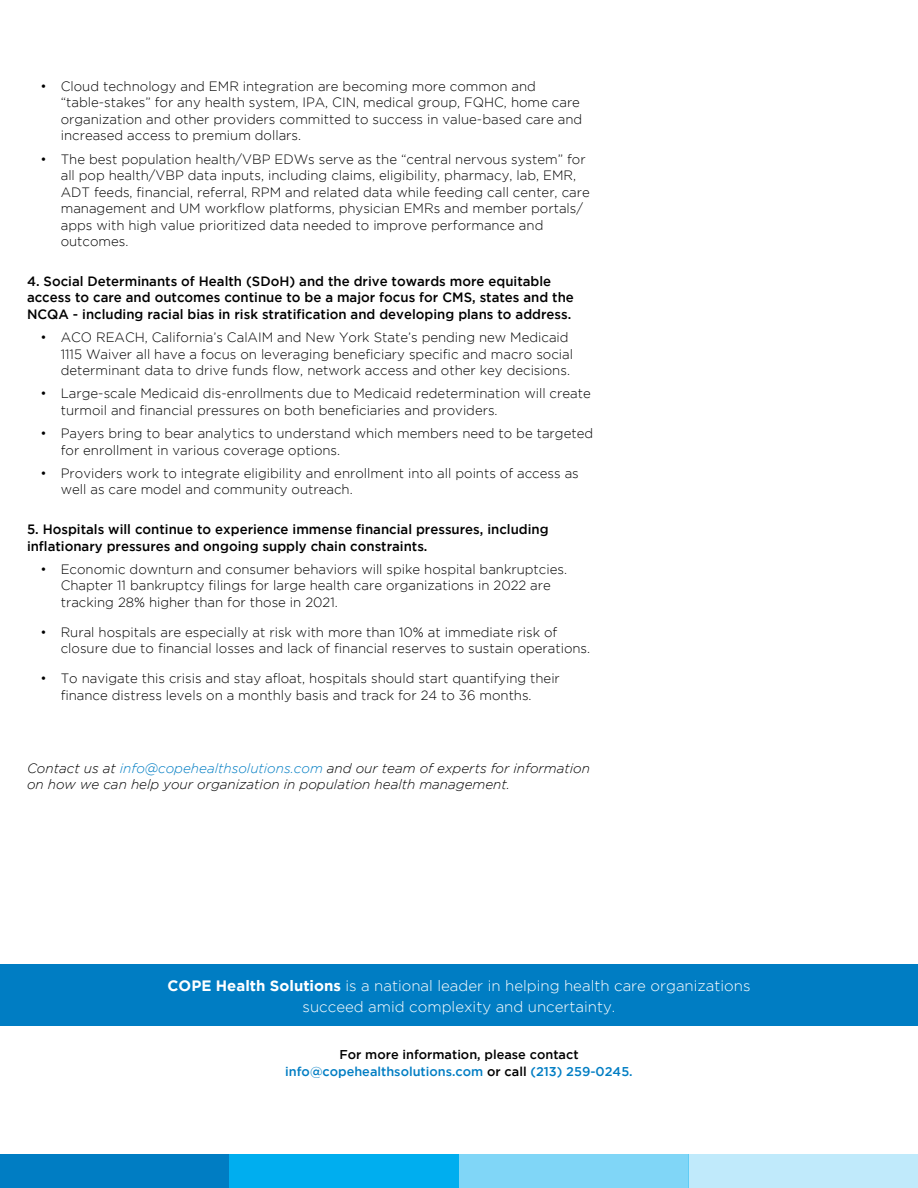
<style>
.page{position:relative;width:918px;height:1188px;background:#fff}
.page>*{position:absolute;margin:0;border:0;box-sizing:border-box;transform-origin:0 0}
.t1{font:300 15px/21px "Gotham";color:#fff;text-align:center}
.t2{font:300 13.5px/16.5px "Gotham";color:#000}
.t3{font:500 13.5px/16.5px "Gotham";color:#000}
.t4{font:italic 300 13.5px/16.5px "Gotham";color:#000}
.t5{font:500 12.75px/16.5px "Gotham";color:#007dc3;text-align:center}
.s1{color:#007dc3}
.s2{font-weight:700}
.s3{color:#000}
</style>
<div class="page">
<div style="left:0;top:1154px;width:230px;height:34px;background:#007dc3"></div>
<div style="left:459px;top:1154px;width:229px;height:34px;background:#80d6f7"></div>
<div style="left:230px;top:1154px;width:229px;height:34px;background:#00aeef"></div>
<div style="left:688px;top:1154px;width:230px;height:34px;background:#c0eafb"></div>
<div style="left:0;top:964px;width:918px;height:62px;background:#007dc3"></div>
<p class="t2" style="left:61px;top:78px;width:523px;text-indent:-20px">• Cloud technology and EMR integration are becoming more common and “table-stakes” for any health system, IPA, CIN, medical group, FQHC, home care organization and other providers committed to success in value-based care and increased access to premium dollars.</p>
<p class="t2" style="left:61px;top:150px;width:531px;text-indent:-20px">• The best population health/VBP EDWs serve as the “central nervous system” for all pop health/VBP data inputs, including claims, eligibility, pharmacy, lab, EMR, ADT feeds, financial, referral, RPM and related data while feeding call center, care management and UM workflow platforms, physician EMRs and member portals/ apps with high value prioritized data needed to improve performance and outcomes.</p>
<p class="t3" style="left:27px;top:272px;width:548px">4. Social Determinants of Health (SDoH) and the drive towards more equitable access to care and outcomes continue to be a major focus for CMS, states and the<br>NCQA - including racial bias in risk stratification and developing plans to address.</p>
<p class="t2" style="left:61px;top:329px;width:514px;text-indent:-20px">• ACO REACH, California’s CalAIM and New York State’s pending new Medicaid<br>1115 Waiver all have a focus on leveraging beneficiary specific and macro social determinant data to drive funds flow, network access and other key decisions.</p>
<p class="t2" style="left:61px;top:385px;width:532px;text-indent:-20px">• Large-scale Medicaid dis-enrollments due to Medicaid redetermination will create turmoil and financial pressures on both beneficiaries and providers.</p>
<p class="t2" style="left:61px;top:425px;width:534px;text-indent:-20px">• Payers bring to bear analytics to understand which members need to be targeted for enrollment in various coverage options.</p>
<p class="t2" style="left:61px;top:465px;width:520px;text-indent:-20px">• Providers work to integrate eligibility and enrollment into all points of access as well as care model and community outreach.</p>
<p class="t3" style="left:27px;top:521px;width:523px">5. Hospitals will continue to experience immense financial pressures, including inflationary pressures and ongoing supply chain constraints.</p>
<p class="t2" style="left:61px;top:561px;width:508px;text-indent:-20px">• Economic downturn and consumer behaviors will spike hospital bankruptcies.<br>Chapter 11 bankruptcy filings for large health care organizations in 2022 are tracking 28% higher than for those in 2021.</p>
<p class="t2" style="left:61px;top:624px;width:531px;text-indent:-20px">• Rural hospitals are especially at risk with more than 10% at immediate risk of closure due to financial losses and lack of financial reserves to sustain operations.</p>
<p class="t2" style="left:40px;top:670px;width:521px;text-align:center">• To navigate this crisis and stay afloat, hospitals should start quantifying their finance distress levels on a monthly basis and track for 24 to 36 months.</p>
<p class="t4" style="left:27px;top:760px;width:565px">Contact us at <span class="s1">info@copehealthsolutions.com</span> and our team of experts for information on how we can help your organization in population health management.</p>
<p class="t1" style="left:168px;top:975px;width:584px"><span class="s2">COPE Health Solutions</span> is a national leader in helping health care organizations succeed amid complexity and uncertainty.</p>
<p class="t5" style="left:285px;top:1046px;width:349px"><span class="s3">For more information, please contact </span>info@copehealthsolutions.com <span class="s3">or call</span> (213) 259-0245.</p>
</div>
